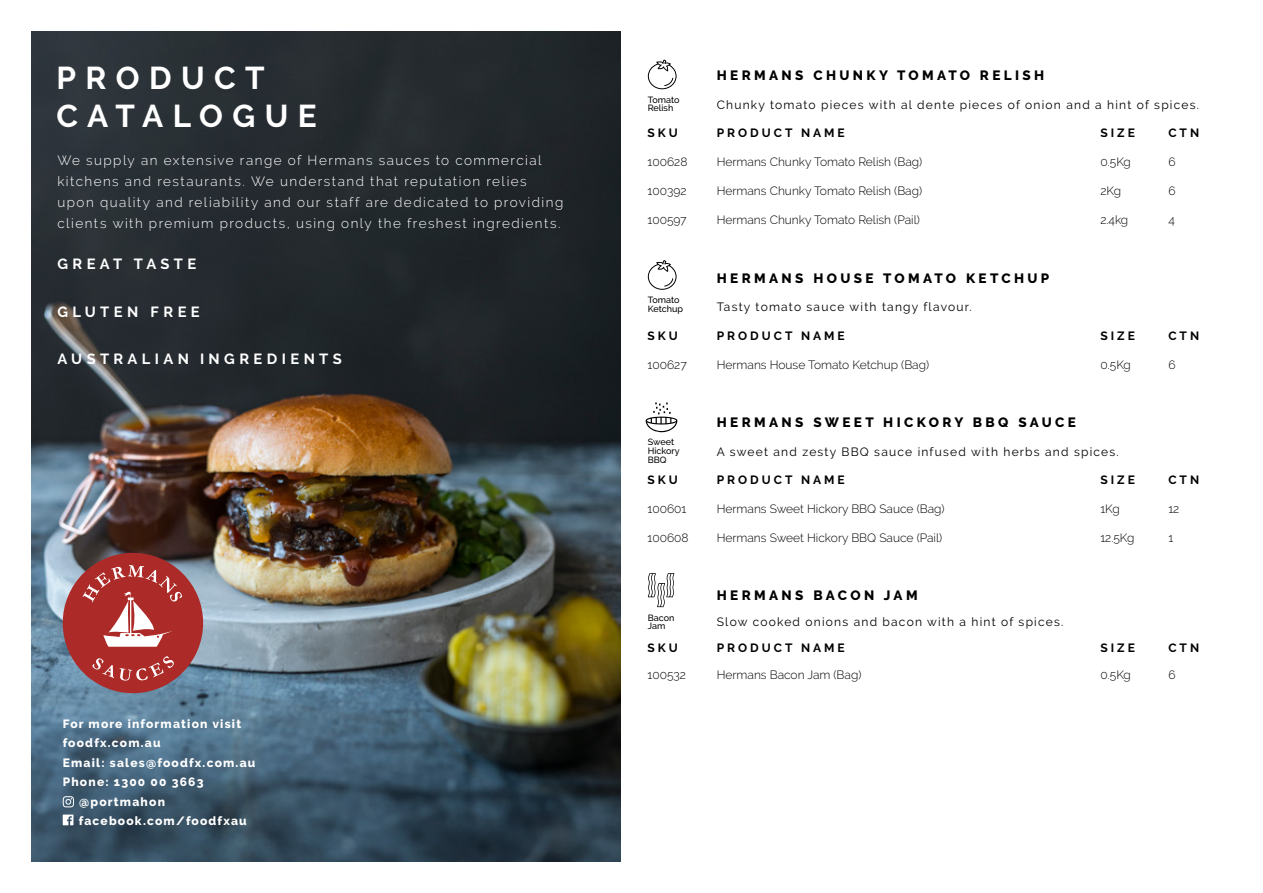
<style>
.page{position:relative;width:1263px;height:893px;background:#fff}
.page>*{position:absolute;margin:0;border:0;box-sizing:border-box;transform-origin:0 0}
.t1{font:700 31.5px/37.8px "Raleway";letter-spacing:.3em;color:#fff}
.t2{font:700 14.7px "Raleway";letter-spacing:.3em;color:#fff}
.t3{font:300 13.5px/21px "Raleway";letter-spacing:.11em;color:#fff}
.t4{font:800 13.5px "Raleway";letter-spacing:.25em;color:#000}
.t5{font:300 12px "Raleway";color:#000}
.t6{font:12px "Raleway";letter-spacing:.1em;color:#000}
.t7{font:800 12px "Raleway";letter-spacing:.1em;color:#fff}
.t8{font:700 12px "Raleway";letter-spacing:.25em;color:#000}
.t9{font:500 9px/8.6px "Raleway";color:#000}
</style>
<div class="page">
<img style="left:32px;top:32px;width:588px;height:829px">
<div style="left:63px;top:553px;width:140px;height:140px;background:#ac2a28;border-radius:50%"></div>
<svg style="left:92px;top:658px;width:22px;height:20px"></svg>
<svg style="left:120px;top:656px;width:54px;height:25px"></svg>
<svg style="left:83px;top:565px;width:99px;height:82px"></svg>
<svg style="left:63px;top:796px;width:11px;height:11px"></svg>
<svg style="left:63px;top:815px;width:10px;height:10px"></svg>
<svg style="left:648px;top:59px;width:28px;height:30px"></svg>
<svg style="left:648px;top:260px;width:28px;height:30px"></svg>
<svg style="left:648px;top:573px;width:26px;height:34px"></svg>
<svg style="left:645px;top:402px;width:32px;height:31px"></svg>
<h1 class="t1" style="left:56px;top:59px;width:262px">PRODUCT<br>CATALOGUE</h1>
<p class="t3" style="left:57px;top:150px;width:507px">We supply an extensive range of Hermans sauces to commercial kitchens and restaurants. We understand that reputation relies upon quality and reliability and our staff are dedicated to providing clients with premium products, using only the freshest ingredients.</p>
<p class="t2" style="left:57px;top:255px;width:140px">GREAT TASTE</p>
<p class="t2" style="left:57px;top:303px;width:144px">GLUTEN FREE</p>
<p class="t2" style="left:57px;top:351px;width:286px">AUSTRALIAN INGREDIENTS</p>
<p class="t7" style="left:63px;top:717px;width:180px">For more information visit</p>
<p class="t7" style="left:63px;top:736px;width:99px">foodfx.com.au</p>
<p class="t7" style="left:63px;top:756px;width:194px">Email: sales@foodfx.com.au</p>
<p class="t7" style="left:63px;top:775px;width:142px">Phone: 1300 00 3663</p>
<p class="t7" style="left:79px;top:795px;width:87px">@portmahon</p>
<p class="t7" style="left:79px;top:814px;width:170px">facebook.com/foodfxau</p>
<p class="t9" style="left:648px;top:95px;width:33px">Tomato<br>Relish</p>
<p class="t4" style="left:717px;top:68px;width:329px">HERMANS CHUNKY TOMATO RELISH</p>
<p class="t6" style="left:717px;top:97px;width:484px">Chunky tomato pieces with al dente pieces of onion and a hint of spices.</p>
<p class="t8" style="left:647px;top:126px;width:32px">SKU</p>
<p class="t8" style="left:717px;top:126px;width:130px">PRODUCT NAME</p>
<p class="t8" style="left:1100px;top:126px;width:36px">SIZE</p>
<p class="t8" style="left:1168px;top:126px;width:32px">CTN</p>
<p class="t5" style="left:647px;top:155px;width:41px">100628</p>
<p class="t5" style="left:717px;top:155px;width:207px">Hermans Chunky Tomato Relish (Bag)</p>
<p class="t5" style="left:1100px;top:155px;width:32px">0.5Kg</p>
<p class="t5" style="left:1168px;top:155px;width:9px">6</p>
<p class="t5" style="left:647px;top:184px;width:40px">100392</p>
<p class="t5" style="left:717px;top:184px;width:207px">Hermans Chunky Tomato Relish (Bag)</p>
<p class="t5" style="left:1100px;top:184px;width:22px">2Kg</p>
<p class="t5" style="left:1168px;top:184px;width:9px">6</p>
<p class="t5" style="left:647px;top:213px;width:41px">100597</p>
<p class="t5" style="left:717px;top:213px;width:205px">Hermans Chunky Tomato Relish (Pail)</p>
<p class="t5" style="left:1100px;top:213px;width:29px">2.4kg</p>
<p class="t5" style="left:1168px;top:213px;width:8px">4</p>
<p class="t9" style="left:648px;top:296px;width:37px">Tomato<br>Ketchup</p>
<p class="t4" style="left:717px;top:270px;width:334px">HERMANS HOUSE TOMATO KETCHUP</p>
<p class="t6" style="left:717px;top:300px;width:257px">Tasty tomato sauce with tangy flavour.</p>
<p class="t8" style="left:647px;top:329px;width:32px">SKU</p>
<p class="t8" style="left:717px;top:329px;width:130px">PRODUCT NAME</p>
<p class="t8" style="left:1100px;top:329px;width:36px">SIZE</p>
<p class="t8" style="left:1168px;top:329px;width:32px">CTN</p>
<p class="t5" style="left:647px;top:358px;width:41px">100627</p>
<p class="t5" style="left:717px;top:358px;width:214px">Hermans House Tomato Ketchup (Bag)</p>
<p class="t5" style="left:1100px;top:358px;width:32px">0.5Kg</p>
<p class="t5" style="left:1168px;top:358px;width:9px">6</p>
<p class="t9" style="left:648px;top:437px;width:33px">Sweet<br>Hickory<br>BBQ</p>
<p class="t4" style="left:717px;top:415px;width:361px">HERMANS SWEET HICKORY BBQ SAUCE</p>
<p class="t6" style="left:717px;top:444px;width:404px">A sweet and zesty BBQ sauce infused with herbs and spices.</p>
<p class="t8" style="left:647px;top:473px;width:32px">SKU</p>
<p class="t8" style="left:717px;top:473px;width:130px">PRODUCT NAME</p>
<p class="t8" style="left:1100px;top:473px;width:36px">SIZE</p>
<p class="t8" style="left:1168px;top:473px;width:32px">CTN</p>
<p class="t5" style="left:647px;top:502px;width:40px">100601</p>
<p class="t5" style="left:717px;top:502px;width:229px">Hermans Sweet Hickory BBQ Sauce (Bag)</p>
<p class="t5" style="left:1100px;top:502px;width:21px">1Kg</p>
<p class="t5" style="left:1168px;top:502px;width:12px">12</p>
<p class="t5" style="left:647px;top:531px;width:43px">100608</p>
<p class="t5" style="left:717px;top:531px;width:227px">Hermans Sweet Hickory BBQ Sauce (Pail)</p>
<p class="t5" style="left:1100px;top:531px;width:36px">12.5Kg</p>
<p class="t5" style="left:1168px;top:531px;width:6px">1</p>
<p class="t9" style="left:648px;top:613px;width:28px">Bacon<br>Jam</p>
<p class="t4" style="left:717px;top:587px;width:202px">HERMANS BACON JAM</p>
<p class="t6" style="left:717px;top:615px;width:348px">Slow cooked onions and bacon with a hint of spices.</p>
<p class="t8" style="left:647px;top:641px;width:32px">SKU</p>
<p class="t8" style="left:717px;top:641px;width:130px">PRODUCT NAME</p>
<p class="t8" style="left:1100px;top:641px;width:36px">SIZE</p>
<p class="t8" style="left:1168px;top:641px;width:32px">CTN</p>
<p class="t5" style="left:647px;top:668px;width:40px">100532</p>
<p class="t5" style="left:717px;top:668px;width:146px">Hermans Bacon Jam (Bag)</p>
<p class="t5" style="left:1100px;top:668px;width:32px">0.5Kg</p>
<p class="t5" style="left:1168px;top:668px;width:9px">6</p>
</div>
